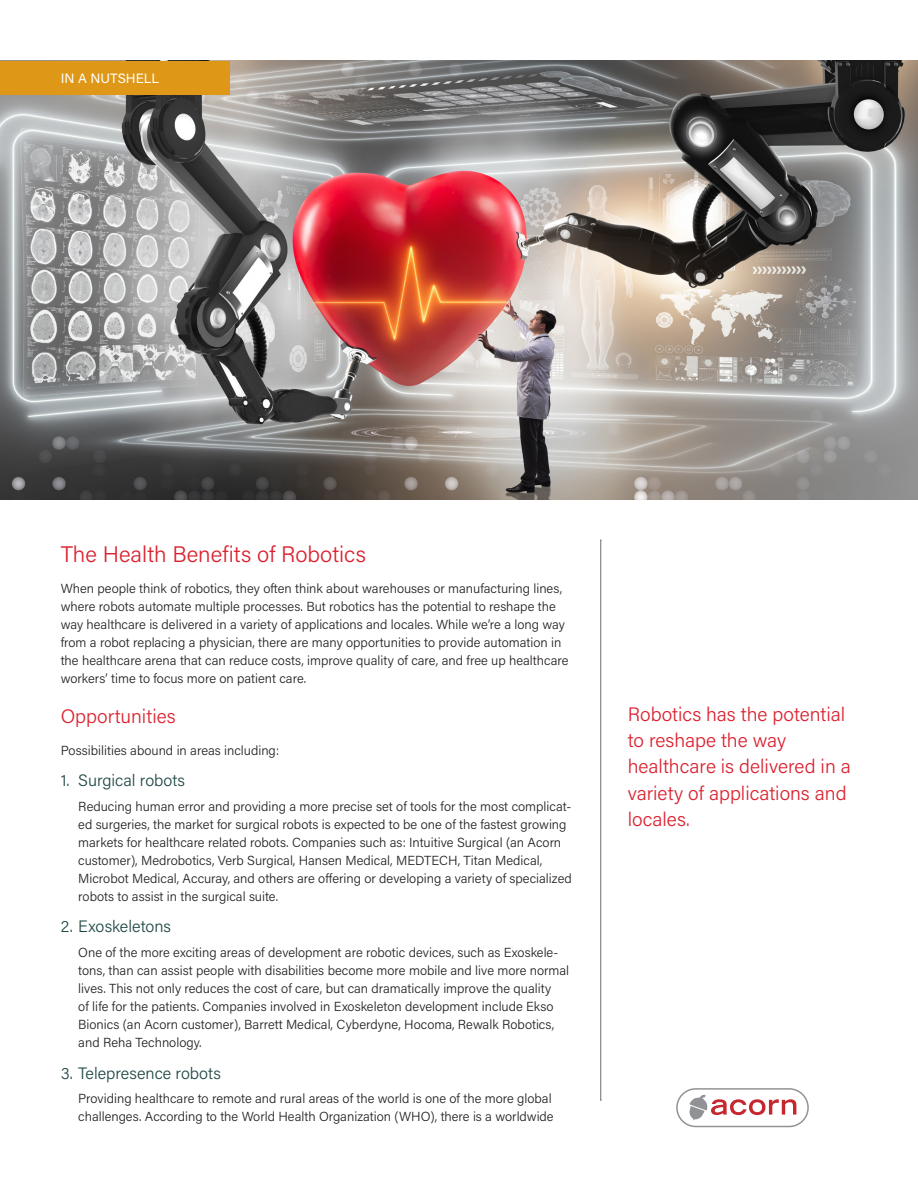
<style>
.page{position:relative;width:918px;height:1188px;background:#fff}
.page>*{position:absolute;margin:0;border:0;box-sizing:border-box;transform-origin:0 0}
.Body_Headline{font:300 22.5px "Acumin Pro";color:#db2230}
.Section_Subhead{font:300 19.5px/26.2px "Acumin Pro";color:#db2230}
.Section_Subhead_Seco{font:300 16.5px "Acumin Pro";color:#1f4845}
.Body{font:13.5px "Acumin Pro";letter-spacing:.005em;color:#fff}
.Body_Indented{font:300 13.2px/18px "Acumin Pro";color:#231f20}
.Body-2{font:300 13.2px/18px "Acumin Pro";color:#231f20}
</style>
<div class="page">
<img style="left:0;top:61px;width:918px;height:439px">
<hr style="left:600px;top:540px;width:1px;height:560px;background:#6c6d70">
<div style="left:0;top:61px;width:230px;height:33px;background:#df9717"></div>
<svg style="left:676px;top:1088px;width:133px;height:39px"></svg>
<p class="Body" style="left:61px;top:69px;width:100px">IN A NUTSHELL</p>
<p class="Body_Headline" style="left:61px;top:539px;width:307px">The Health Benefits of Robotics</p>
<p class="Body-2" style="left:61px;top:579px;width:509px">When people think of robotics, they often think about warehouses or manufacturing lines, where robots automate multiple processes. But robotics has the potential to reshape the way healthcare is delivered in a variety of applications and locales. While we’re a long way from a robot replacing a physician, there are many opportunities to provide automation in the healthcare arena that can reduce costs, improve quality of care, and free up healthcare workers’ time to focus more on patient care.</p>
<p class="Section_Subhead" style="left:61px;top:702px;width:117px">Opportunities</p>
<p class="Body-2" style="left:61px;top:741px;width:220px">Possibilities abound in areas including:</p>
<p class="Section_Subhead_Seco" style="left:61px;top:769px;width:126px">1. Surgical robots</p>
<p class="Body_Indented" style="left:78px;top:797px;width:495px">Reducing human error and providing a more precise set of tools for the most complicat&shy;ed surgeries, the market for surgical robots is expected to be one of the fastest growing markets for healthcare related robots. Companies such as: Intuitive Surgical (an Acorn customer), Medrobotics, Verb Surgical, Hansen Medical, MEDTECH, Titan Medical, Microbot Medical, Accuray, and others are offering or developing a variety of specialized robots to assist in the surgical suite.</p>
<p class="Section_Subhead_Seco" style="left:61px;top:915px;width:112px">2. Exoskeletons</p>
<p class="Body_Indented" style="left:78px;top:943px;width:492px">One of the more exciting areas of development are robotic devices, such as Exoskele&shy;tons, than can assist people with disabilities become more mobile and live more normal lives. This not only reduces the cost of care, but can dramatically improve the quality<br>of life for the patients. Companies involved in Exoskeleton development include Ekso Bionics (an Acorn customer), Barrett Medical, Cyberdyne, Hocoma, Rewalk Robotics, and Reha Technology.</p>
<p class="Section_Subhead_Seco" style="left:61px;top:1062px;width:162px">3. Telepresence robots</p>
<p class="Body_Indented" style="left:78px;top:1089px;width:477px">Providing healthcare to remote and rural areas of the world is one of the more global challenges. According to the World Health Organization (WHO), there is a worldwide</p>
<p class="Section_Subhead" style="left:628px;top:700px;width:225px">Robotics has the potential to reshape the way healthcare is delivered in a variety of applications and locales.</p>
</div>
